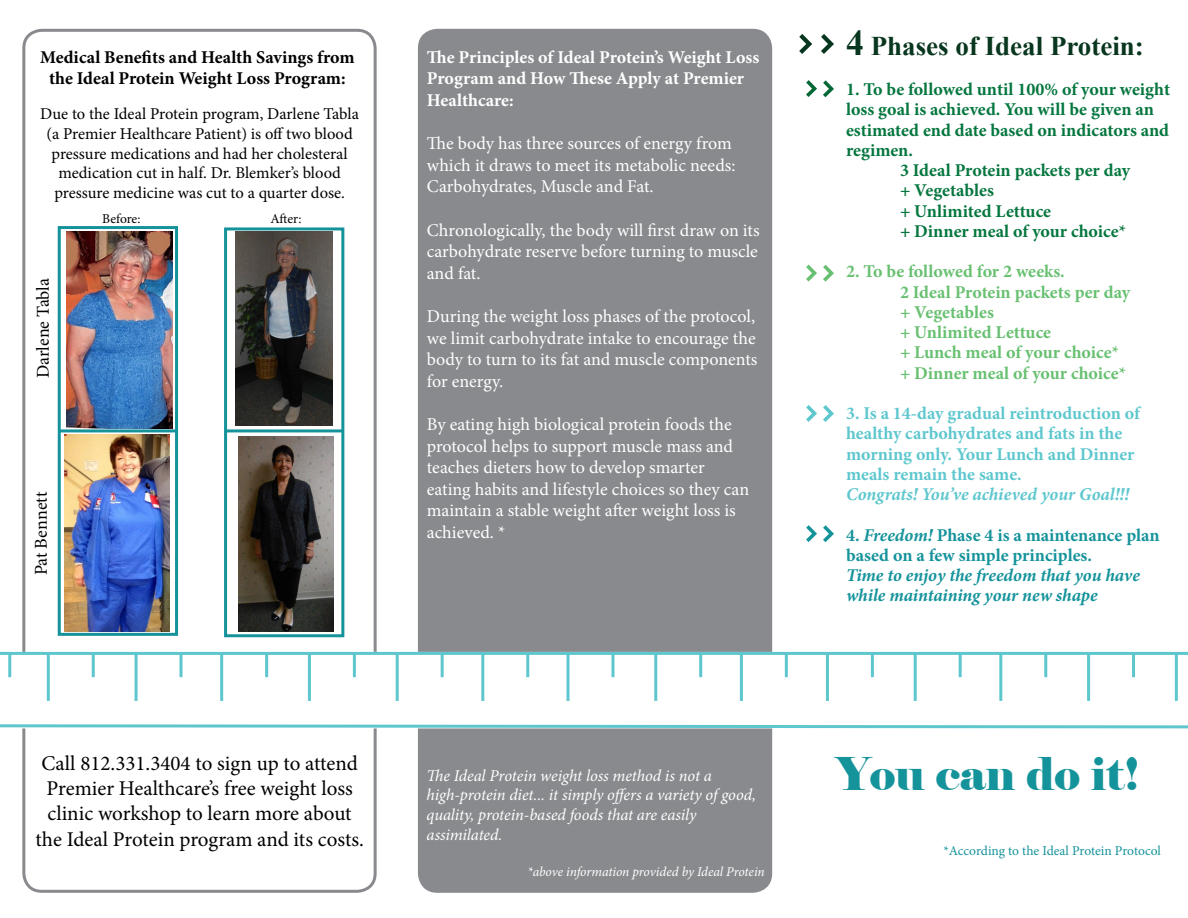
<style>
.page{position:relative;width:1188px;height:918px;background:#fff}
.page>*{position:absolute;margin:0;border:0;box-sizing:border-box;transform-origin:0 0}
.t1{font:45px "Elephant";color:#15939b}
.t2{font:700 27px "Times New Roman";color:#08361e}
.t3{font:21px/25.2px "Minion Pro";color:#000;text-align:center}
.t4{font:18px/21.6px "Minion Pro";letter-spacing:-.005em;color:#fff}
.t5{font:700 18px "Minion Pro";color:#04763e}
.t6{font:700 18px/20.2px "Minion Pro";color:#68c071}
.t7{font:700 18px/20.2px "Minion Pro";color:#5ec7ce}
.t8{font:700 18px/21.6px "Minion Pro";letter-spacing:-.005em;color:#fff}
.t9{font:700 18px/21.6px "Minion Pro";color:#000;text-align:center}
.t10{font:700 18px/20.2px "Minion Pro";color:#15939b}
.t11{font:italic 700 18px/20.2px "Minion Pro";letter-spacing:-.005em;color:#15939b}
.t12{font:italic 700 18px "Minion Pro";letter-spacing:-.005em;color:#5ec7ce}
.t13{font:18px "Minion Pro";letter-spacing:-.005em;color:#000}
.t14{font:16.5px/19.8px "Minion Pro";color:#000;text-align:center}
.t15{font:italic 16.5px/19.8px "Minion Pro";letter-spacing:-.01em;color:#fff}
.t16{font:italic 13.5px "Minion Pro";letter-spacing:-.01em;color:#fff}
.t17{font:13.5px "Minion Pro";letter-spacing:-.005em;color:#15939b}
.t18{font:13.5px "Minion Pro";letter-spacing:-.005em;color:#000}
.s1{font-size:36px}
.s2{font-style:italic}
</style>
<div class="page">
<div style="left:419px;top:30px;width:352px;height:861px;background:#888a8d;border-radius:18px"></div>
<div style="left:418px;top:29px;width:354px;height:864px;border:3px solid #888a8d;border-radius:18px"></div>
<div style="left:58px;top:226px;width:120px;height:410px;border:3px solid #15939b"></div>
<div style="left:22px;top:29px;width:355px;height:864px;border:3px solid #888a8d;border-radius:18px"></div>
<svg style="left:0;top:650px;width:1188px;height:80px"></svg>
<img style="left:236px;top:232px;width:97px;height:194px">
<img style="left:66px;top:232px;width:107px;height:196px">
<img style="left:65px;top:435px;width:104px;height:197px">
<img style="left:239px;top:436px;width:94px;height:196px">
<div style="left:224px;top:227px;width:120px;height:410px;border:3px solid #15939b"></div>
<hr style="left:58px;top:429px;width:119px;height:3px;background:#15939b">
<hr style="left:226px;top:429px;width:117px;height:3px;background:#15939b">
<svg style="left:823px;top:80px;width:11px;height:17px"></svg>
<svg style="left:806px;top:80px;width:11px;height:17px"></svg>
<svg style="left:823px;top:405px;width:11px;height:17px"></svg>
<svg style="left:806px;top:405px;width:11px;height:17px"></svg>
<svg style="left:823px;top:525px;width:11px;height:17px"></svg>
<svg style="left:806px;top:525px;width:11px;height:17px"></svg>
<svg style="left:823px;top:265px;width:11px;height:17px"></svg>
<svg style="left:806px;top:265px;width:11px;height:17px"></svg>
<svg style="left:821px;top:34px;width:13px;height:20px"></svg>
<svg style="left:799px;top:34px;width:13px;height:20px"></svg>
<p class="t9" style="left:40px;top:46px;width:316px">Medical Benefits and Health Savings from the Ideal Protein Weight Loss Program:</p>
<p class="t14" style="left:40px;top:104px;width:320px">Due to the Ideal Protein program, Darlene Tabla (a Premier Healthcare Patient) is off two blood pressure medications and had her cholesteral medication cut in half. Dr. Blemker’s blood pressure medicine was cut to a quarter dose.</p>
<p class="t13" style="left:31px;top:378px;width:102px;rotate:-90deg">Darlene Tabla</p>
<p class="t13" style="left:29px;top:575px;width:85px;rotate:-90deg">Pat Bennett</p>
<p class="t18" style="left:102px;top:210px;width:40px">Before:</p>
<p class="t18" style="left:270px;top:210px;width:33px">After:</p>
<p class="t8" style="left:427px;top:46px;width:334px">The Principles of Ideal Protein’s Weight Loss<br>Program and How These Apply at Premier<br>Healthcare:</p>
<p class="t4" style="left:427px;top:133px;width:310px">The body has three sources of energy from which it draws to meet its metabolic needs:<br>Carbohydrates, Muscle and Fat.</p>
<p class="t4" style="left:427px;top:219px;width:334px;text-align:justify">Chronologically, the body will first draw on its carbohydrate reserve before turning to muscle and fat.</p>
<p class="t4" style="left:427px;top:306px;width:332px">During the weight loss phases of the protocol, we limit carbohydrate intake to encourage the body to turn to its fat and muscle components for energy.</p>
<p class="t4" style="left:427px;top:414px;width:324px">By eating high biological protein foods the protocol helps to support muscle mass and teaches dieters how to develop smarter eating habits and lifestyle choices so they can maintain a stable weight after weight loss is achieved. *</p>
<p class="t3" style="left:35px;top:751px;width:330px">Call 812.331.3404 to sign up to attend Premier Healthcare’s free weight loss clinic workshop to learn more about the Ideal Protein program and its costs.</p>
<p class="t15" style="left:427px;top:765px;width:331px">The Ideal Protein weight loss method is not a high-protein diet... it simply offers a variety of good, quality, protein-based foods that are easily assimilated.</p>
<p class="t16" style="left:527px;top:862px;width:239px">*above information provided by Ideal Protein</p>
<h2 class="t2" style="left:846px;top:27px;width:299px"><span class="s1">4</span> Phases of Ideal Protein:</h2>
<p class="t5" style="left:846px;top:77px;width:326px">1. To be followed until 100% of your weight</p>
<p class="t5" style="left:846px;top:97px;width:309px">loss goal is achieved. You will be given an</p>
<p class="t5" style="left:846px;top:117px;width:325px">estimated end date based on indicators and</p>
<p class="t5" style="left:846px;top:137px;width:69px">regimen.</p>
<p class="t5" style="left:900px;top:158px;width:232px">3 Ideal Protein packets per day</p>
<p class="t5" style="left:900px;top:178px;width:95px">+ Vegetables</p>
<p class="t5" style="left:900px;top:198px;width:153px">+ Unlimited Lettuce</p>
<p class="t5" style="left:900px;top:218px;width:228px">+ Dinner meal of your choice*</p>
<p class="t6" style="left:900px;top:261px;width:232px;text-indent:-54px">2. To be followed for 2 weeks.<br>2 Ideal Protein packets per day + Vegetables<br>+ Unlimited Lettuce<br>+ Lunch meal of your choice* + Dinner meal of your choice*</p>
<p class="t7" style="left:846px;top:403px;width:296px">3. Is a 14-day gradual reintroduction of healthy carbohydrates and fats in the morning only. Your Lunch and Dinner meals remain the same.</p>
<p class="t12" style="left:846px;top:482px;width:285px">Congrats! You’ve achieved your Goal!!!</p>
<p class="t10" style="left:846px;top:525px;width:315px">4. <span class="s2">Freedom!</span> Phase 4 is a maintenance plan based on a few simple principles.</p>
<p class="t11" style="left:846px;top:565px;width:295px">Time to enjoy the freedom that you have while maintaining your new shape</p>
<h1 class="t1" style="left:836px;top:746px;width:305px">You can do it!</h1>
<p class="t17" style="left:943px;top:842px;width:219px">*According to the Ideal Protein Protocol</p>
</div>
